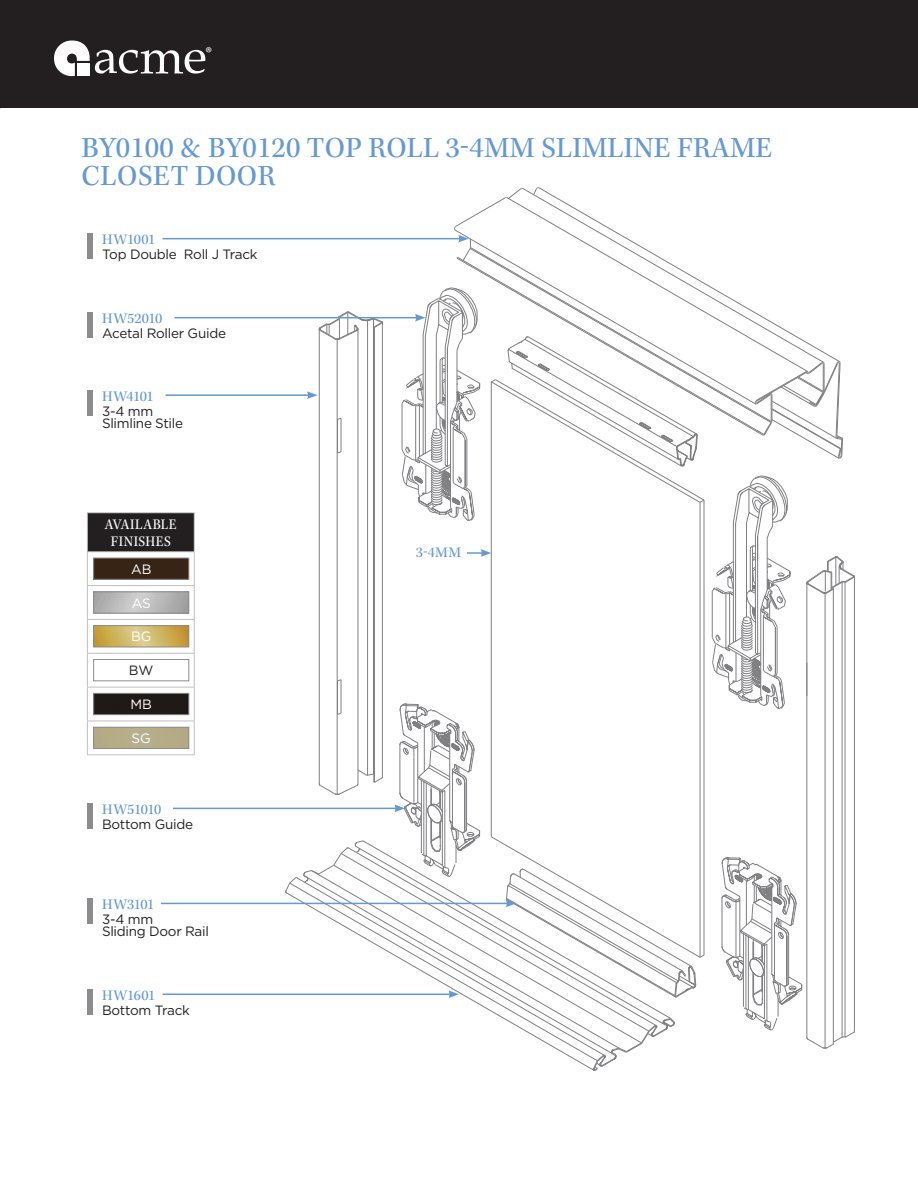
<style>
.page{position:relative;width:918px;height:1188px;background:#fff}
.page>*{position:absolute;margin:0;border:0;box-sizing:border-box;transform-origin:0 0}
.t1{font:30px/28.5px "Kepler Std";letter-spacing:.005em;color:#6599d1}
.t2{font:15.75px "Myriad Pro";color:#fff}
.t3{font:15px "Kepler Std";letter-spacing:.015em;color:#6599d1}
.t4{font:15px/16.5px "Kepler Std";letter-spacing:.035em;color:#fff;text-align:center;scale:.93 1}
.t5{font:13.5px/12px "Gotham HTF";letter-spacing:-.02em;color:#231f20}
.t6{font:13.5px "Gotham HTF";color:#fff}
</style>
<div class="page">
<div style="left:0;top:0;width:918px;height:108px;background:#231f20"></div>
<svg style="left:711px;top:475px;width:80px;height:234px"></svg>
<hr style="left:833px;top:589px;width:1px;height:453px;background:#808083">
<hr style="left:842px;top:582px;width:1px;height:455px;background:#808083">
<hr style="left:845px;top:582px;width:1px;height:455px;background:#808083">
<hr style="left:854px;top:577px;width:1px;height:455px;background:#808083">
<hr style="left:806px;top:583px;width:1px;height:455px;background:#808083">
<svg style="left:806px;top:556px;width:49px;height:38px"></svg>
<hr style="left:825px;top:593px;width:1px;height:455px;background:#808083">
<svg style="left:721px;top:857px;width:134px;height:192px"></svg>
<hr style="left:319px;top:329px;width:1px;height:455px;background:#808083">
<hr style="left:337px;top:339px;width:1px;height:455px;background:#808083">
<hr style="left:358px;top:329px;width:1px;height:455px;background:#808083">
<hr style="left:374px;top:327px;width:1px;height:455px;background:#808083">
<hr style="left:382px;top:322px;width:1px;height:455px;background:#808083">
<hr style="left:341px;top:680px;width:1px;height:33px;background:#808083">
<svg style="left:337px;top:679px;width:5px;height:3px"></svg>
<hr style="left:341px;top:418px;width:1px;height:34px;background:#808083">
<svg style="left:319px;top:769px;width:64px;height:26px"></svg>
<hr style="left:373px;top:319px;width:1px;height:455px;background:#808083">
<hr style="left:367px;top:320px;width:1px;height:455px;background:#808083">
<svg style="left:319px;top:311px;width:64px;height:29px"></svg>
<svg style="left:285px;top:877px;width:12px;height:16px"></svg>
<svg style="left:286px;top:892px;width:307px;height:179px"></svg>
<svg style="left:340px;top:886px;width:253px;height:146px"></svg>
<svg style="left:303px;top:847px;width:44px;height:36px"></svg>
<svg style="left:347px;top:847px;width:246px;height:180px"></svg>
<svg style="left:355px;top:853px;width:238px;height:172px"></svg>
<svg style="left:362px;top:841px;width:307px;height:178px"></svg>
<svg style="left:355px;top:840px;width:9px;height:13px"></svg>
<svg style="left:593px;top:1017px;width:82px;height:54px"></svg>
<svg style="left:538px;top:187px;width:301px;height:174px"></svg>
<svg style="left:469px;top:246px;width:303px;height:176px"></svg>
<svg style="left:533px;top:187px;width:6px;height:9px"></svg>
<svg style="left:755px;top:361px;width:88px;height:98px"></svg>
<svg style="left:490px;top:501px;width:215px;height:457px"></svg>
<svg style="left:490px;top:336px;width:215px;height:165px"></svg>
<div style="left:87px;top:390px;width:6px;height:26px;background:#8c8b8e"></div>
<hr style="left:166px;top:394px;width:143px;height:2px;background:#6599d1">
<svg style="left:307px;top:391px;width:11px;height:8px"></svg>
<div style="left:87px;top:898px;width:6px;height:26px;background:#8c8b8e"></div>
<hr style="left:161px;top:903px;width:347px;height:1px;background:#6599d1">
<svg style="left:490px;top:836px;width:211px;height:162px"></svg>
<div style="left:87px;top:803px;width:6px;height:26px;background:#8c8b8e"></div>
<hr style="left:173px;top:808px;width:224px;height:1px;background:#6599d1">
<svg style="left:394px;top:703px;width:87px;height:175px"></svg>
<div style="left:87px;top:234px;width:6px;height:25px;background:#8c8b8e"></div>
<hr style="left:163px;top:238px;width:298px;height:1px;background:#6599d1">
<svg style="left:454px;top:188px;width:69px;height:73px"></svg>
<div style="left:87px;top:989px;width:6px;height:26px;background:#8c8b8e"></div>
<hr style="left:163px;top:994px;width:288px;height:1px;background:#6599d1">
<svg style="left:448px;top:990px;width:11px;height:8px"></svg>
<div style="left:87px;top:313px;width:6px;height:25px;background:#8c8b8e"></div>
<hr style="left:175px;top:317px;width:242px;height:1px;background:#6599d1">
<svg style="left:401px;top:287px;width:80px;height:234px"></svg>
<div style="left:87px;top:513px;width:107px;height:39px;background:#231f20"></div>
<hr style="left:87px;top:512px;width:108px;height:1px;background:#bebfc2">
<hr style="left:87px;top:513px;width:1px;height:38px;background:#bebfc2">
<hr style="left:194px;top:513px;width:1px;height:38px;background:#bebfc2">
<hr style="left:87px;top:551px;width:108px;height:1px;background:#bebfc2">
<hr style="left:87px;top:552px;width:1px;height:33px;background:#bebfc2">
<hr style="left:194px;top:552px;width:1px;height:33px;background:#bebfc2">
<hr style="left:87px;top:585px;width:108px;height:1px;background:#bebfc2">
<hr style="left:87px;top:586px;width:1px;height:33px;background:#bebfc2">
<hr style="left:194px;top:586px;width:1px;height:33px;background:#bebfc2">
<hr style="left:87px;top:619px;width:108px;height:1px;background:#bebfc2">
<hr style="left:87px;top:620px;width:1px;height:33px;background:#bebfc2">
<hr style="left:194px;top:620px;width:1px;height:33px;background:#bebfc2">
<hr style="left:87px;top:653px;width:108px;height:1px;background:#bebfc2">
<hr style="left:87px;top:654px;width:1px;height:33px;background:#bebfc2">
<hr style="left:194px;top:654px;width:1px;height:33px;background:#bebfc2">
<hr style="left:87px;top:687px;width:108px;height:1px;background:#bebfc2">
<hr style="left:87px;top:687px;width:1px;height:34px;background:#bebfc2">
<hr style="left:194px;top:687px;width:1px;height:34px;background:#bebfc2">
<hr style="left:87px;top:721px;width:108px;height:1px;background:#bebfc2">
<hr style="left:87px;top:721px;width:1px;height:33px;background:#bebfc2">
<hr style="left:194px;top:721px;width:1px;height:33px;background:#bebfc2">
<hr style="left:87px;top:754px;width:108px;height:1px;background:#bebfc2">
<div style="left:95px;top:560px;width:92px;height:18px;background:#372415"></div>
<div style="left:93px;top:558px;width:96px;height:22px;border:1px solid #8c8b8e"></div>
<div style="left:93px;top:592px;width:96px;height:21px;border:1px solid #8c8b8e"></div>
<img style="left:95px;top:627px;width:92px;height:18px">
<div style="left:93px;top:625px;width:96px;height:22px;border:1px solid #8c8b8e"></div>
<div style="left:93px;top:659px;width:96px;height:22px;background:#fff;border:1px solid #8c8b8e"></div>
<div style="left:95px;top:695px;width:92px;height:18px;background:#1f1917"></div>
<div style="left:93px;top:693px;width:96px;height:22px;border:1px solid #8c8b8e"></div>
<div style="left:93px;top:727px;width:96px;height:22px;border:1px solid #8c8b8e"></div>
<svg style="left:467px;top:549px;width:24px;height:8px"></svg>
<svg style="left:54px;top:40px;width:151px;height:36px"></svg>
<p class="t2" style="left:205px;top:43px;width:8px">®</p>
<h1 class="t1" style="left:81px;top:135px;width:693px">BY0100 &amp; BY0120 TOP ROLL 3-4MM SLIMLINE FRAME<br>CLOSET DOOR</h1>
<p class="t3" style="left:102px;top:231px;width:55px">HW1001</p>
<p class="t5" style="left:102px;top:248px;width:157px">Top Double Roll J Track</p>
<p class="t3" style="left:102px;top:310px;width:62px">HW52010</p>
<p class="t5" style="left:102px;top:327px;width:126px">Acetal Roller Guide</p>
<p class="t3" style="left:102px;top:387px;width:53px">HW4101</p>
<p class="t5" style="left:102px;top:405px;width:83px">3-4 mm<br>Slimline Stile</p>
<p class="t4" style="left:105px;top:517px;width:79px">AVAILABLE<br>FINISHES</p>
<p class="t6" style="left:131px;top:562px;width:22px">AB</p>
<p class="t6" style="left:132px;top:595px;width:21px">AS</p>
<p class="t6" style="left:131px;top:629px;width:22px">BG</p>
<p class="t5" style="left:129px;top:664px;width:26px">BW</p>
<p class="t6" style="left:130px;top:697px;width:23px">MB</p>
<p class="t6" style="left:132px;top:731px;width:21px">SG</p>
<p class="t3" style="left:102px;top:801px;width:61px">HW51010</p>
<p class="t5" style="left:102px;top:818px;width:93px">Bottom Guide</p>
<p class="t3" style="left:102px;top:896px;width:54px">HW3101</p>
<p class="t5" style="left:102px;top:913px;width:108px">3-4 mm<br>Sliding Door Rail</p>
<p class="t3" style="left:102px;top:987px;width:55px">HW1601</p>
<p class="t5" style="left:102px;top:1004px;width:89px">Bottom Track</p>
<p class="t3" style="left:416px;top:543px;width:47px">3-4MM</p>
</div>
